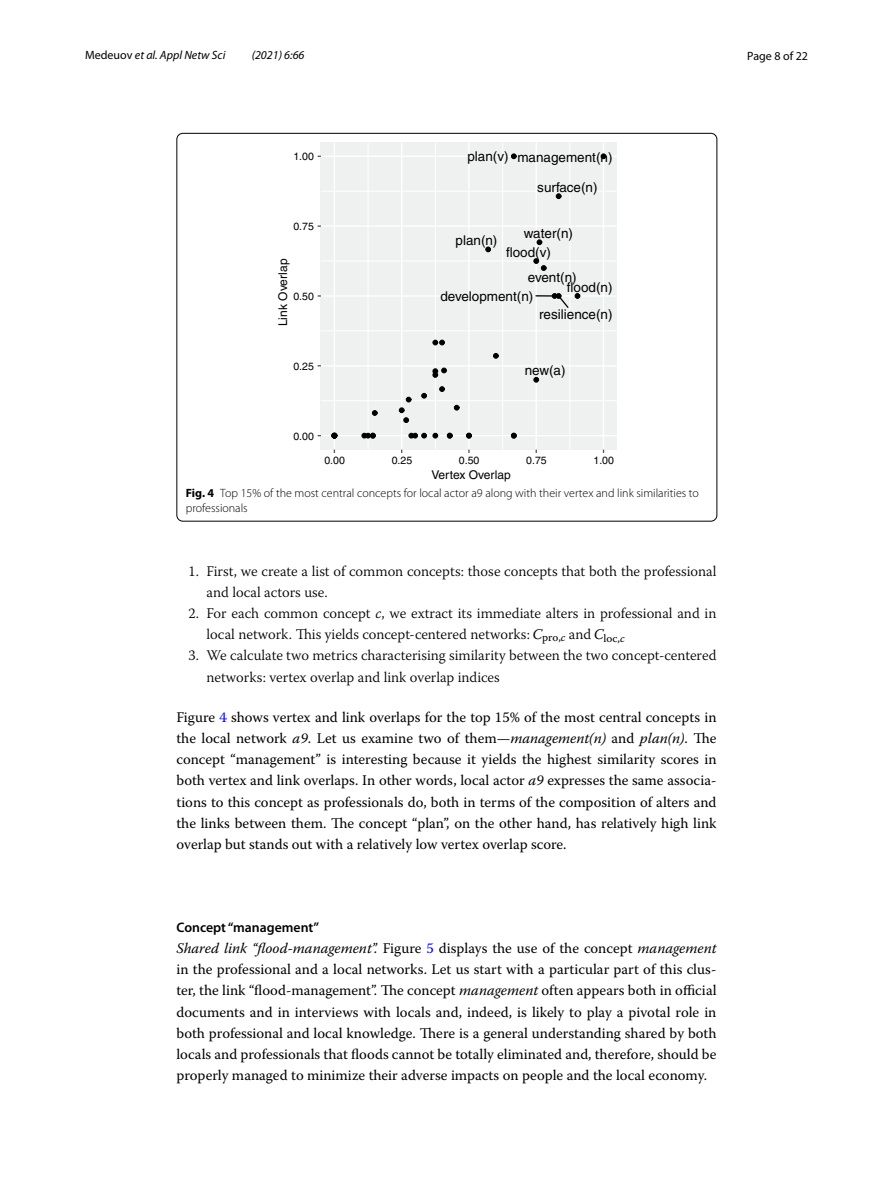
<style>
.page{position:relative;width:893px;height:1187px;background:#fff}
.page>*{position:absolute;margin:0;border:0;box-sizing:border-box;transform-origin:0 0}
.t1{font:14.7px/21.3px "Warnock Pro";color:#000;text-align:justify}
.t2{font:300 14.7px/21.3px "Warnock Pro";color:#000}
.t3{font:14.7px "Warnock Pro It 9";color:#000}
.t4{font:600 13.8px "Myriad Pro";color:#000}
.t5{font:13.5px/29.5px "Helvetica 4";color:#000;text-align:center}
.t6{font:300 12px/15px "Myriad Pro";color:#000}
.t7{font:italic 12px "Myriad Pro";color:#000}
.t8{font:12px "Helvetica 4";color:#000}
.t9{font:12px "Myriad Pro";color:#000}
.t10{font:10.5px "Helvetica 4";color:#000}
.s1{font-style:normal}
.s2{font-weight:700}
.s3{font-style:italic}
.s4{font-family:"Warnock Pro It 19";font-weight:400}
.s5{font-family:"Warnock Pro It 20";font-weight:400}
.s6{color:#00f}
.s7{font-family:"Warnock Pro It 9"}
.s8{font-family:"Warnock Pro"}
.s9{font-family:"Warnock Pro";color:#00f}
</style>
<div class="page">
<div style="left:321px;top:142px;width:296px;height:307px;background:#eff0f0"></div>
<hr style="left:321px;top:400px;width:296px;height:1px;background:#fff">
<hr style="left:321px;top:330px;width:296px;height:1px;background:#fff">
<hr style="left:321px;top:261px;width:296px;height:1px;background:#fff">
<hr style="left:321px;top:191px;width:296px;height:1px;background:#fff">
<hr style="left:368px;top:142px;width:1px;height:307px;background:#fff">
<hr style="left:435px;top:142px;width:1px;height:307px;background:#fff">
<hr style="left:502px;top:142px;width:1px;height:307px;background:#fff">
<hr style="left:569px;top:142px;width:1px;height:307px;background:#fff">
<hr style="left:321px;top:435px;width:296px;height:1px;background:#fff">
<hr style="left:321px;top:365px;width:296px;height:1px;background:#fff">
<hr style="left:321px;top:295px;width:296px;height:1px;background:#fff">
<hr style="left:321px;top:225px;width:296px;height:2px;background:#fff">
<hr style="left:321px;top:156px;width:296px;height:1px;background:#fff">
<hr style="left:334px;top:142px;width:1px;height:307px;background:#fff">
<hr style="left:401px;top:142px;width:1px;height:307px;background:#fff">
<hr style="left:468px;top:142px;width:2px;height:307px;background:#fff">
<hr style="left:536px;top:142px;width:1px;height:307px;background:#fff">
<hr style="left:603px;top:142px;width:1px;height:307px;background:#fff">
<svg style="left:372px;top:410px;width:6px;height:6px"></svg>
<svg style="left:537px;top:239px;width:5px;height:6px"></svg>
<svg style="left:421px;top:393px;width:6px;height:5px"></svg>
<svg style="left:399px;top:397px;width:12px;height:26px"></svg>
<svg style="left:485px;top:246px;width:6px;height:6px"></svg>
<svg style="left:454px;top:405px;width:6px;height:5px"></svg>
<svg style="left:439px;top:386px;width:6px;height:6px"></svg>
<svg style="left:493px;top:353px;width:6px;height:5px"></svg>
<svg style="left:533px;top:258px;width:13px;height:13px"></svg>
<svg style="left:533px;top:377px;width:6px;height:5px"></svg>
<svg style="left:432px;top:367px;width:15px;height:11px"></svg>
<svg style="left:432px;top:340px;width:13px;height:5px"></svg>
<svg style="left:447px;top:433px;width:6px;height:5px"></svg>
<svg style="left:361px;top:433px;width:15px;height:5px"></svg>
<svg style="left:466px;top:433px;width:6px;height:5px"></svg>
<svg style="left:601px;top:153px;width:5px;height:6px"></svg>
<svg style="left:556px;top:193px;width:5px;height:6px"></svg>
<svg style="left:511px;top:153px;width:6px;height:6px"></svg>
<svg style="left:408px;top:433px;width:30px;height:5px"></svg>
<svg style="left:511px;top:433px;width:6px;height:5px"></svg>
<svg style="left:332px;top:433px;width:5px;height:5px"></svg>
<svg style="left:536px;top:293px;width:44px;height:15px"></svg>
<p class="t7" style="left:85px;top:48px;width:142px"><span class="s1">Medeuov</span> et al. Appl Netw Sci</p>
<p class="t7" style="left:252px;top:48px;width:54px">(2021) 6:66</p>
<p class="t9" style="left:747px;top:48px;width:62px">Page 8 of 22</p>
<p class="t10" style="left:293px;top:150px;width:22px">1.00</p>
<p class="t5" style="left:467px;top:141px;width:43px">plan(v)</p>
<p class="t5" style="left:517px;top:142px;width:97px">management(n) surface(n)</p>
<p class="t10" style="left:293px;top:220px;width:22px">0.75</p>
<p class="t8" style="left:276px;top:326px;width:69px;rotate:-90deg">Link Overlap</p>
<p class="t10" style="left:293px;top:290px;width:22px">0.50</p>
<p class="t5" style="left:455px;top:225px;width:43px">plan(n)</p>
<p class="t5" style="left:524px;top:218px;width:51px">water(n)</p>
<p class="t5" style="left:506px;top:237px;width:46px">flood(v)</p>
<p class="t5" style="left:528px;top:263px;width:50px">event(n)</p>
<p class="t5" style="left:567px;top:272px;width:47px">flood(n)</p>
<p class="t5" style="left:440px;top:281px;width:94px">development(n)</p>
<p class="t5" style="left:539px;top:299px;width:75px">resilience(n)</p>
<p class="t10" style="left:293px;top:360px;width:22px">0.25</p>
<p class="t5" style="left:525px;top:356px;width:42px">new(a)</p>
<p class="t10" style="left:293px;top:430px;width:22px">0.00</p>
<p class="t10" style="left:324px;top:454px;width:22px">0.00</p>
<p class="t10" style="left:392px;top:454px;width:22px">0.25</p>
<p class="t10" style="left:459px;top:454px;width:22px">0.50</p>
<p class="t10" style="left:526px;top:454px;width:22px">0.75</p>
<p class="t10" style="left:593px;top:454px;width:22px">1.00</p>
<p class="t8" style="left:431px;top:468px;width:81px">Vertex Overlap</p>
<p class="t6" style="left:186px;top:485px;width:515px"><span class="s2">Fig. 4</span> Top 15% of the most central concepts for local actor a9 along with their vertex and link similarities to professionals</p>
<p class="t2" style="left:206px;top:559px;width:512px;text-indent:-18px">1. First, we create a list of common concepts: those concepts that both the professional and local actors use.</p>
<p class="t2" style="left:206px;top:602px;width:512px;text-indent:-18px">2. For each common concept <span class="s3">c</span>, we extract its immediate alters in professional and in local network. This yields concept-centered networks: <span class="s4">C</span><sub>pro,</sub><sub>c</sub> and <span class="s5">C</span><sub>loc,</sub><sub>c</sub></p>
<p class="t2" style="left:206px;top:644px;width:512px;text-indent:-18px">3. We calculate two metrics characterising similarity between the two concept-centered networks: vertex overlap and link overlap indices</p>
<p class="t1" style="left:176px;top:706px;width:542px">Figure <span class="s6">4</span> shows vertex and link overlaps for the top 15% of the most central concepts in the local network <span class="s7">a9</span>. Let us examine two of them—<span class="s7">management(n)</span> and <span class="s7">plan(n)</span>. The concept “management” is interesting because it yields the highest similarity scores in both vertex and link overlaps. In other words, local actor <span class="s7">a9</span> expresses the same associa&shy;tions to this concept as professionals do, both in terms of the composition of alters and the links between them. The concept “plan”, on the other hand, has relatively high link overlap but stands out with a relatively low vertex overlap score.</p>
<p class="t4" style="left:176px;top:918px;width:144px">Concept “management”</p>
<p class="t3" style="left:176px;top:939px;width:541px">Shared link “flood-management”. <span class="s8">Figure</span> <span class="s9">5</span> <span class="s8">displays the use of the concept</span> management</p>
<p class="t1" style="left:176px;top:958px;width:542px">in the professional and a local networks. Let us start with a particular part of this clus&shy;ter, the link “flood-management”. The concept <span class="s7">management</span> often appears both in official documents and in interviews with locals and, indeed, is likely to play a pivotal role in both professional and local knowledge. There is a general understanding shared by both locals and professionals that floods cannot be totally eliminated and, therefore, should be properly managed to minimize their adverse impacts on people and the local economy.</p>
</div>
